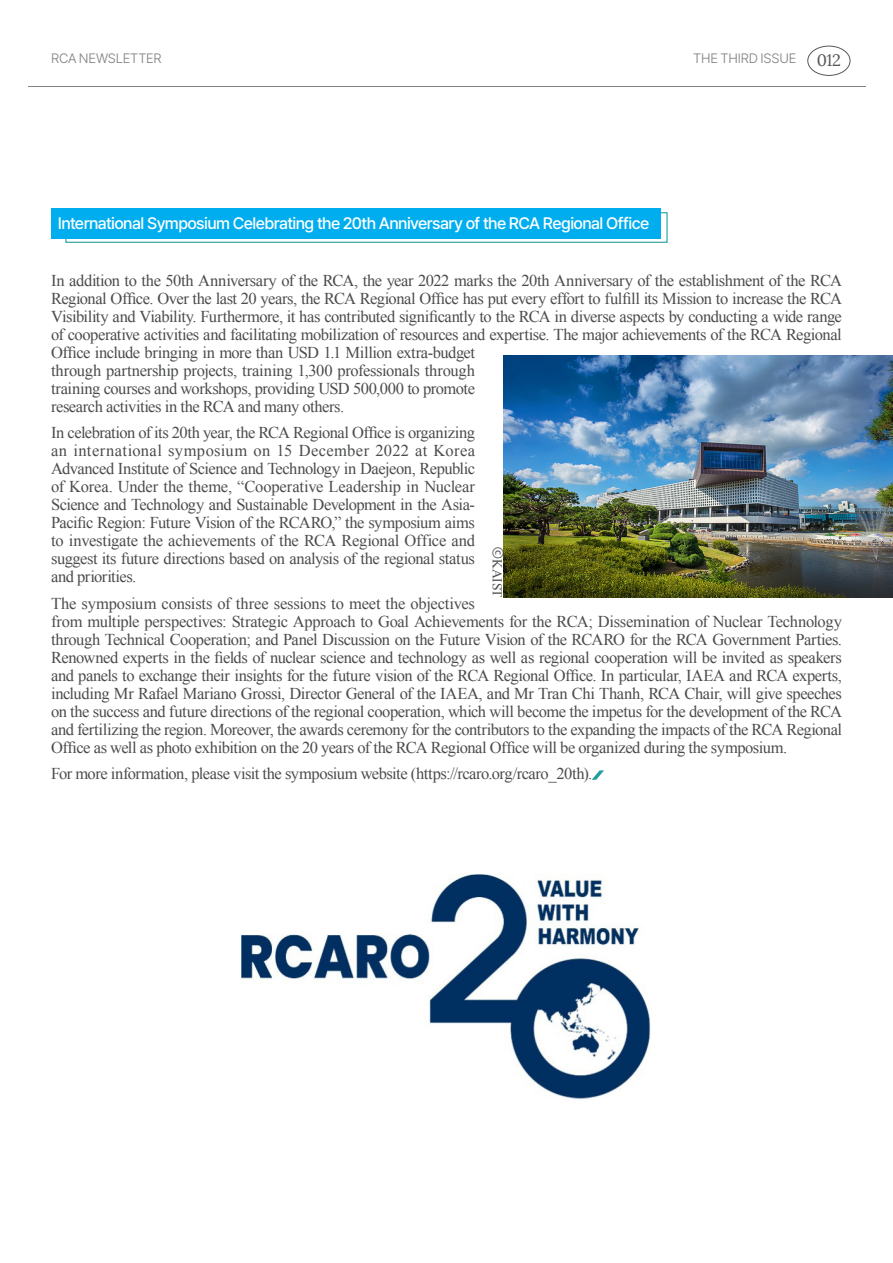
<style>
.page{position:relative;width:893px;height:1263px;background:#fff}
.page>*{position:absolute;margin:0;border:0;box-sizing:border-box;transform-origin:0 0}
.t1{font:16.5px/18px "Times New Roman";letter-spacing:-.025em;color:#4b4c4d}
.t2{font:500 16.5px "Pretendard";letter-spacing:-.035em;color:#fff}
.t3{font:16.5px "Lora";color:#57585a}
.t4{font:300 13.5px "Pretendard";letter-spacing:-.01em;color:#808285}
.캡션01{font:13.5px "Times New Roman";letter-spacing:-.015em;color:#4b4c4d}
.s1{font-family:"Apple SD Gothic Neo"}
</style>
<div class="page">
<div style="left:65px;top:212px;width:603px;height:31px;border:1px solid #269f9e"></div>
<div style="left:51px;top:208px;width:610px;height:30px;background:#00aeef"></div>
<svg style="left:592px;top:770px;width:12px;height:10px"></svg>
<img style="left:242px;top:874px;width:409px;height:225px">
<div style="left:807px;top:46px;width:43px;height:30px;border:1px solid #57585a;border-radius:50%"></div>
<hr style="left:28px;top:86px;width:837px;height:1px;background:#808285">
<img style="left:504px;top:355px;width:389px;height:243px">
<p class="t4" style="left:51px;top:49px;width:112px">RCA NEWSLETTER</p>
<p class="t4" style="left:693px;top:49px;width:105px">THE THIRD ISSUE</p>
<p class="t3" style="left:817px;top:50px;width:25px">012</p>
<p class="t2" style="left:58px;top:211px;width:593px">International Symposium Celebrating the 20th Anniversary of the RCA Regional Office</p>
<p class="t1" style="left:51px;top:271px;width:792px">In addition to the 50th Anniversary of the RCA, the year 2022 marks the 20th Anniversary of the establishment of the RCA Regional Office. Over the last 20 years, the RCA Regional Office has put every effort to fulfill its Mission to increase the RCA Visibility and Viability. Furthermore, it has contributed significantly to the RCA in diverse aspects by conducting a wide range of cooperative activities and facilitating mobilization of resources and expertise. The major achievements of the RCA Regional Office include bringing in more than USD 1.1 Million extra-budget<br>through partnership projects, training 1,300 professionals through<br>training courses and workshops, providing USD 500,000 to promote<br>research activities in the RCA and many others.</p>
<p class="t1" style="left:51px;top:423px;width:426px;text-align:justify">In celebration of its 20th year, the RCA Regional Office is organizing an international symposium on 15 December 2022 at Korea Advanced Institute of Science and Technology in Daejeon, Republic of Korea. Under the theme, “Cooperative Leadership in Nuclear Science and Technology and Sustainable Development in the Asia-Pacific Region: Future Vision of the RCARO,” the symposium aims to investigate the achievements of the RCA Regional Office and suggest its future directions based on analysis of the regional status and priorities.</p>
<p class="t1" style="left:51px;top:594px;width:793px">The symposium consists of three sessions to meet the objectives<br>from multiple perspectives: Strategic Approach to Goal Achievements for the RCA; Dissemination of Nuclear Technology through Technical Cooperation; and Panel Discussion on the Future Vision of the RCARO for the RCA Government Parties.<br>Renowned experts in the fields of nuclear science and technology as well as regional cooperation will be invited as speakers and panels to exchange their insights for the future vision of the RCA Regional Office. In particular, IAEA and RCA experts, including Mr Rafael Mariano Grossi, Director General of the IAEA, and Mr Tran Chi Thanh, RCA Chair, will give speeches on the success and future directions of the regional cooperation, which will become the impetus for the development of the RCA and fertilizing the region. Moreover, the awards ceremony for the contributors to the expanding the impacts of the RCA Regional Office as well as photo exhibition on the 20 years of the RCA Regional Office will be organized during the symposium.</p>
<p class="t1" style="left:51px;top:764px;width:543px">For more information, please visit the symposium website (https://rcaro.org/rcaro_20th).</p>
<p class="캡션01" style="left:506px;top:547px;width:52px;rotate:90deg"><span class="s1">ⓒ</span>KAIST</p>
</div>
